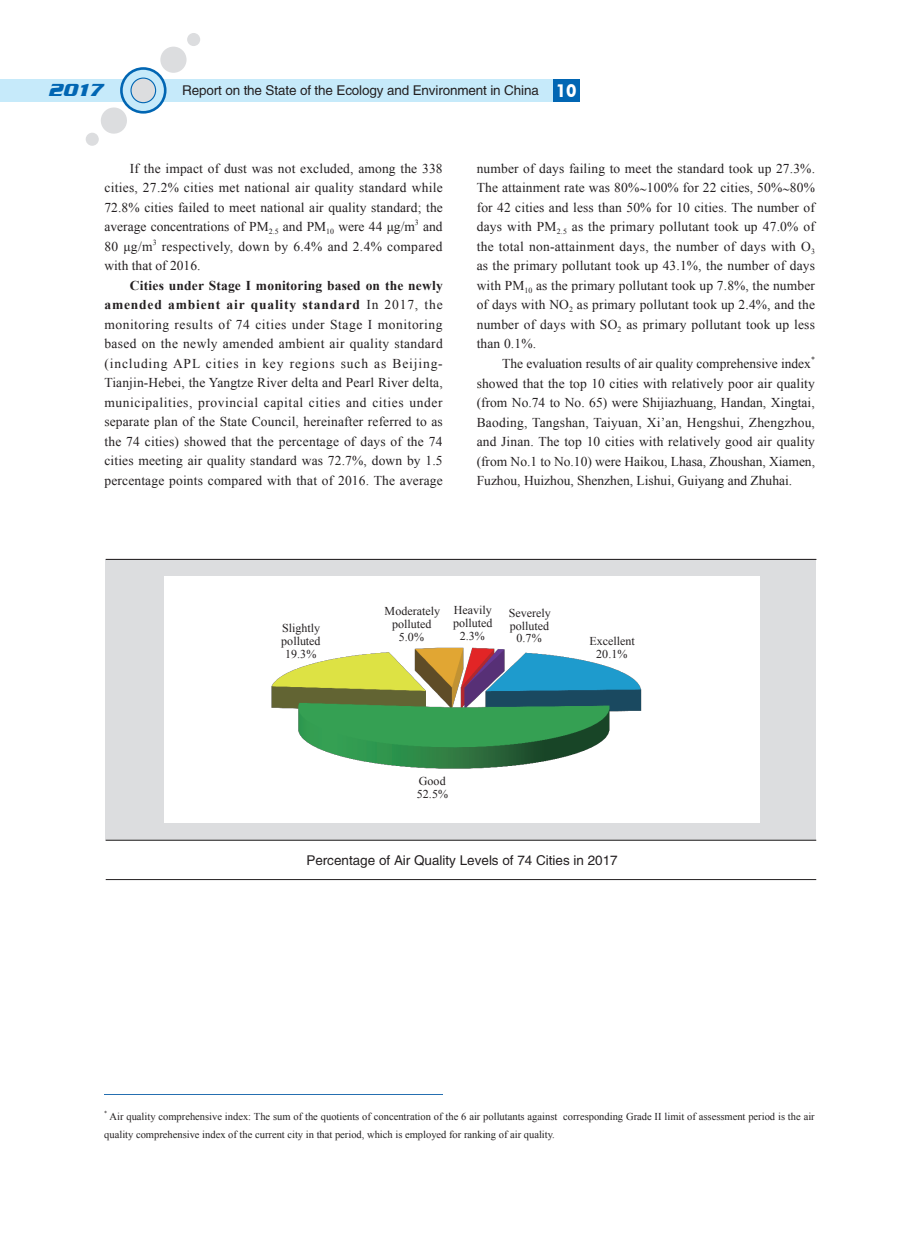
<style>
.page{position:relative;width:919px;height:1238px;background:#fff}
.page>*{position:absolute;margin:0;border:0;box-sizing:border-box;transform-origin:0 0}
.t1{font:italic 700 18px "Serpentine D";color:#0166b3}
.t2{font:13.5px/19.5px "Times New Roman";color:#231f20;text-align:justify}
.t3{font:13.5px "FZHTJW GB1 0";letter-spacing:-.01em;color:#231f20}
.t4{font:13.5px/19.5px "Times New Roman";letter-spacing:.025em;color:#231f20}
.t5{font:12px/12.9px "Times New Roman";color:#231f20;text-align:center}
.t6{font:10.5px/18px "Times New Roman";color:#231f20}
.t7{font:7.8px "Times New Roman";color:#231f20}
.t8{font:6.15px "Times New Roman";color:#231f20}
.s1{font-family:"Geometric 415 BT Black A";font-size:18px;color:#fff}
.s2{font-weight:700}
</style>
<div class="page">
<div style="left:0;top:79px;width:559px;height:23px;background:#c6eafa"></div>
<div style="left:553px;top:79px;width:26px;height:23px;background:#0166b3"></div>
<svg style="left:120px;top:67px;width:46px;height:47px"></svg>
<div style="left:123px;top:70px;width:41px;height:41px;background:#c6eafa;border-radius:50%"></div>
<div style="left:131px;top:78px;width:25px;height:25px;background:#dcdddf;border-radius:50%"></div>
<div style="left:130px;top:78px;width:26px;height:25px;border:1px solid #0166b3;border-radius:50%"></div>
<div style="left:160px;top:47px;width:26px;height:26px;background:#dcdddf;border-radius:50%"></div>
<div style="left:187px;top:33px;width:13px;height:13px;background:#dcdddf;border-radius:50%"></div>
<svg style="left:101px;top:107px;width:26px;height:27px"></svg>
<div style="left:85px;top:132px;width:14px;height:14px;background:#dcdddf;border-radius:50%"></div>
<div style="left:106px;top:559px;width:710px;height:281px;background:#dcdddf"></div>
<hr style="left:106px;top:879px;width:710px;height:1px;background:#231f20">
<hr style="left:106px;top:559px;width:710px;height:1px;background:#231f20">
<hr style="left:106px;top:839px;width:710px;height:1px;background:#231f20">
<div style="left:164px;top:576px;width:595px;height:247px;background:#fff"></div>
<img style="left:271px;top:647px;width:371px;height:122px">
<hr style="left:104px;top:1093px;width:338px;height:1px;background:#256fb1">
<h1 class="t1" style="left:48px;top:80px;width:62px">2017</h1>
<p class="t3" style="left:182px;top:83px;width:396px">Report on the State of the Ecology and Environment in China <span class="s1">10</span></p>
<p class="t2" style="left:104px;top:158px;width:340px;text-indent:26px">If the impact of dust was not excluded, among the 338 cities, 27.2% cities met national air quality standard while 72.8% cities failed to meet national air quality standard; the average concentrations of PM<sub>2.5</sub> and PM<sub>10</sub> were 44 μg/m</p>
<p class="t7" style="left:415px;top:217px;width:5px">3</p>
<p class="t2" style="left:423px;top:217px;width:21px">and</p>
<p class="t2" style="left:104px;top:236px;width:50px">80 μg/m</p>
<p class="t7" style="left:153px;top:236px;width:5px">3</p>
<p class="t4" style="left:104px;top:236px;width:339px;text-indent:57px">respectively, down by 6.4% and 2.4% compared with that of 2016.</p>
<p class="t2" style="left:104px;top:275px;width:340px;text-indent:26px"><span class="s2">Cities under Stage I monitoring based on the newly amended ambient air quality standard</span> In 2017, the monitoring results of 74 cities under Stage I monitoring based on the newly amended ambient air quality standard (including APL cities in key regions such as Beijing-Tianjin-Hebei, the Yangtze River delta and Pearl River delta, municipalities, provincial capital cities and cities under separate plan of the State Council, hereinafter referred to as the 74 cities) showed that the percentage of days of the 74 cities meeting air quality standard was 72.7%, down by 1.5 percentage points compared with that of 2016. The average</p>
<p class="t2" style="left:476px;top:158px;width:340px">number of days failing to meet the standard took up 27.3%.<br>The attainment rate was 80%∼100% for 22 cities, 50%∼80% for 42 cities and less than 50% for 10 cities. The number of days with PM<sub>2.5</sub> as the primary pollutant took up 47.0% of the total non-attainment days, the number of days with O<sub>3 </sub>as the primary pollutant took up 43.1%, the number of days with PM<sub>10</sub> as the primary pollutant took up 7.8%, the number of days with NO<sub>2</sub> as primary pollutant took up 2.4%, and the number of days with SO<sub>2</sub> as primary pollutant took up less than 0.1%.</p>
<p class="t2" style="left:502px;top:353px;width:310px">The evaluation results of air quality comprehensive index</p>
<p class="t7" style="left:811px;top:353px;width:5px">*</p>
<p class="t2" style="left:476px;top:373px;width:340px">showed that the top 10 cities with relatively poor air quality (from No.74 to No. 65) were Shijiazhuang, Handan, Xingtai, Baoding, Tangshan, Taiyuan, Xi’an, Hengshui, Zhengzhou, and Jinan. The top 10 cities with relatively good air quality (from No.1 to No.10) were Haikou, Lhasa, Zhoushan, Xiamen, Fuzhou, Huizhou, Shenzhen, Lishui, Guiyang and Zhuhai.</p>
<p class="t5" style="left:281px;top:621px;width:41px">Slightly polluted<br>19.3%</p>
<p class="t5" style="left:384px;top:604px;width:57px">Moderately polluted<br>5.0%</p>
<p class="t5" style="left:453px;top:603px;width:41px">Heavily polluted<br>2.3%</p>
<p class="t5" style="left:509px;top:606px;width:43px">Severely polluted<br>0.7%</p>
<p class="t5" style="left:589px;top:634px;width:47px">Excellent<br>20.1%</p>
<p class="t5" style="left:417px;top:774px;width:33px;text-align:left">Good<br>52.5%</p>
<p class="t3" style="left:306px;top:852px;width:313px">Percentage of Air Quality Levels of 74 Cities in 2017</p>
<p class="t8" style="left:104px;top:1108px;width:5px">*</p>
<p class="t6" style="left:104px;top:1107px;width:712px;text-indent:5px">Air quality comprehensive index: The sum of the quotients of concentration of the 6 air pollutants against corresponding Grade II limit of assessment period is the air quality comprehensive index of the current city in that period, which is employed for ranking of air quality.</p>
</div>
